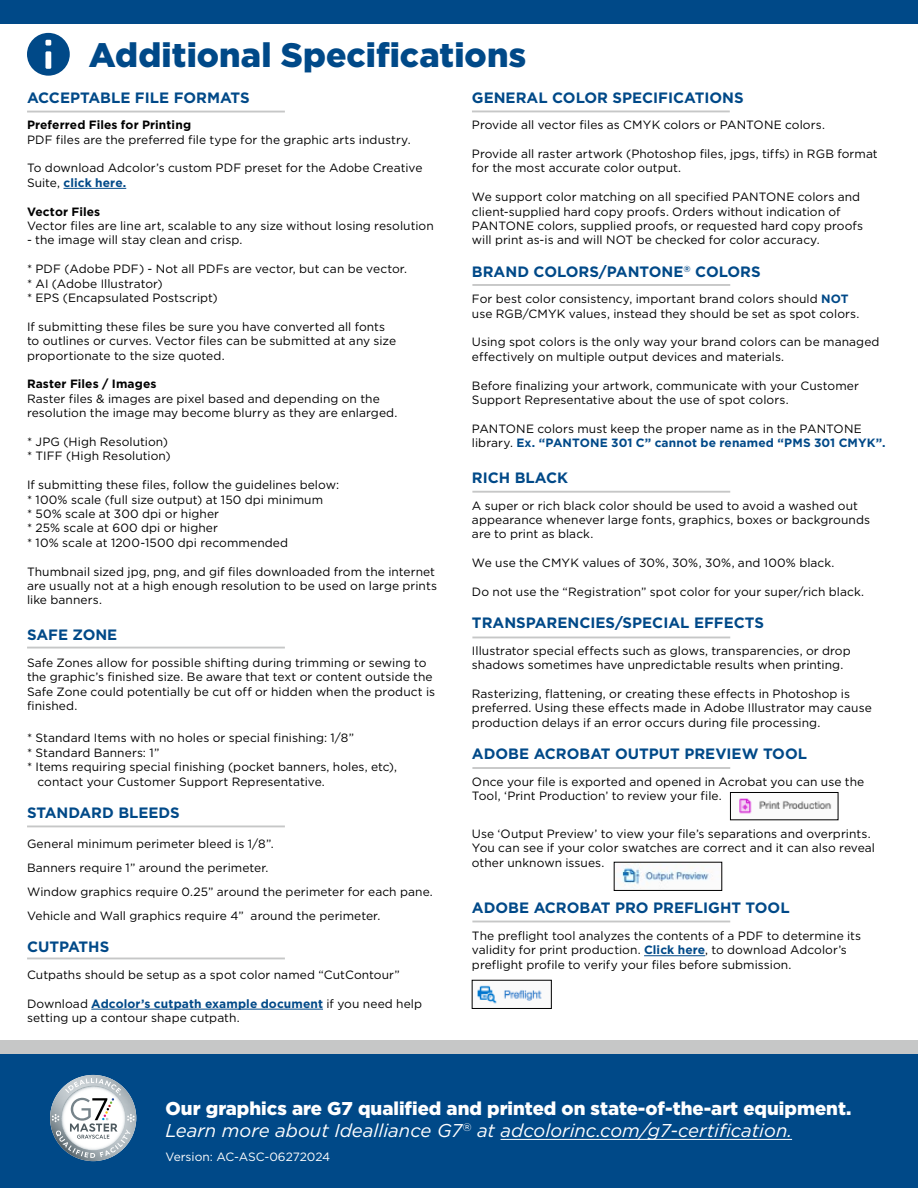
<style>
.page{position:relative;width:918px;height:1188px;background:#fff}
.page>*{position:absolute;margin:0;border:0;box-sizing:border-box;transform-origin:0 0}
.t1{font:900 33.9px "Gotham HTF";letter-spacing:.005em;color:#004988}
.t2{font:900 18.6px/22.2px "Gotham HTF";color:#fff}
.t3{font:700 15px "Gotham HTF";color:#004988}
.t4{font:12px/14.4px "Gotham HTF";letter-spacing:.005em;color:#000}
.t5{font:700 12px "Gotham HTF";letter-spacing:.01em;color:#000}
.t6{font:12px "Gotham HTF";color:#fff}
.s1{font-weight:700;color:#004988}
.s2{font-weight:400;font-style:italic}
</style>
<div class="page">
<div style="left:0;top:1054px;width:918px;height:134px;background:#004988"></div>
<img style="left:50px;top:1075px;width:86px;height:86px;border-radius:43px">
<svg style="left:52px;top:1078px;width:83px;height:80px;background:#adbcc7"></svg>
<hr style="left:501px;top:1139px;width:291px;height:1px;background:#fff">
<hr style="left:64px;top:188px;width:62px;height:1px;background:#004988">
<hr style="left:91px;top:1009px;width:232px;height:1px;background:#004988">
<hr style="left:644px;top:955px;width:61px;height:1px;background:#004988">
<div style="left:0;top:0;width:918px;height:24px;background:#004988"></div>
<div style="left:0;top:1040px;width:918px;height:14px;background:#c6c7c7"></div>
<img style="left:739px;top:798px;width:93px;height:16px">
<div style="left:730px;top:792px;width:108px;height:28px;border:1px solid #000"></div>
<img style="left:618px;top:864px;width:92px;height:25px">
<div style="left:614px;top:862px;width:108px;height:29px;border:1px solid #000"></div>
<hr style="left:472px;top:111px;width:258px;height:1px;background:#c6c7c7">
<hr style="left:27px;top:647px;width:258px;height:2px;background:#c6c7c7">
<hr style="left:27px;top:826px;width:258px;height:1px;background:#c6c7c7">
<hr style="left:27px;top:958px;width:258px;height:1px;background:#c6c7c7">
<hr style="left:27px;top:111px;width:258px;height:1px;background:#c6c7c7">
<hr style="left:472px;top:284px;width:258px;height:2px;background:#c6c7c7">
<hr style="left:472px;top:491px;width:258px;height:2px;background:#c6c7c7">
<hr style="left:472px;top:637px;width:258px;height:1px;background:#c6c7c7">
<hr style="left:472px;top:767px;width:258px;height:2px;background:#c6c7c7">
<hr style="left:472px;top:921px;width:258px;height:1px;background:#c6c7c7">
<div style="left:27px;top:33px;width:43px;height:43px;background:#004988;border-radius:50%"></div>
<svg style="left:45px;top:40px;width:6px;height:29px"></svg>
<img style="left:477px;top:985px;width:65px;height:19px">
<div style="left:472px;top:980px;width:80px;height:29px;border:1px solid #000"></div>
<h1 class="t1" style="left:89px;top:36px;width:439px">Additional Specifications</h1>
<p class="t3" style="left:27px;top:89px;width:224px">ACCEPTABLE FILE FORMATS</p>
<p class="t5" style="left:27px;top:118px;width:166px">Preferred Files for Printing</p>
<p class="t4" style="left:27px;top:132px;width:385px">PDF files are the preferred file type for the graphic arts industry.</p>
<p class="t4" style="left:27px;top:161px;width:397px">To download Adcolor’s custom PDF preset for the Adobe Creative<br>Suite, <span class="s1">click here.</span></p>
<p class="t5" style="left:27px;top:204px;width:75px">Vector Files</p>
<p class="t4" style="left:27px;top:218px;width:408px">Vector files are line art, scalable to any size without losing resolution</p>
<p class="t4" style="left:27px;top:233px;width:217px">- the image will stay clean and crisp.</p>
<p class="t4" style="left:27px;top:262px;width:382px">* PDF (Adobe PDF) - Not all PDFs are vector, but can be vector. * AI (Adobe Illustrator)<br>* EPS (Encapsulated Postscript)</p>
<p class="t4" style="left:27px;top:319px;width:371px">If submitting these files be sure you have converted all fonts to outlines or curves. Vector files can be submitted at any size proportionate to the size quoted.</p>
<p class="t5" style="left:27px;top:377px;width:131px">Raster Files / Images</p>
<p class="t4" style="left:27px;top:391px;width:372px">Raster files &amp; images are pixel based and depending on the resolution the image may become blurry as they are enlarged.</p>
<p class="t4" style="left:27px;top:434px;width:145px">* JPG (High Resolution) * TIFF (High Resolution)</p>
<p class="t4" style="left:27px;top:478px;width:314px">If submitting these files, follow the guidelines below: * 100% scale (full size output) at 150 dpi minimum<br>* 50% scale at 300 dpi or higher<br>* 25% scale at 600 dpi or higher<br>* 10% scale at 1200-1500 dpi recommended</p>
<p class="t4" style="left:27px;top:564px;width:412px">Thumbnail sized jpg, png, and gif files downloaded from the internet are usually not at a high enough resolution to be used on large prints like banners.</p>
<p class="t3" style="left:27px;top:626px;width:92px">SAFE ZONE</p>
<p class="t4" style="left:27px;top:655px;width:410px">Safe Zones allow for possible shifting during trimming or sewing to the graphic’s finished size. Be aware that text or content outside the Safe Zone could potentially be cut off or hidden when the product is finished.</p>
<p class="t4" style="left:27px;top:731px;width:329px">* Standard Items with no holes or special finishing: 1/8”</p>
<p class="t4" style="left:27px;top:745px;width:134px">* Standard Banners: 1”</p>
<p class="t4" style="left:27px;top:760px;width:372px">* Items requiring special finishing (pocket banners, holes, etc),</p>
<p class="t4" style="left:37px;top:774px;width:289px">contact your Customer Support Representative.</p>
<p class="t3" style="left:27px;top:804px;width:154px">STANDARD BLEEDS</p>
<p class="t4" style="left:27px;top:832px;width:407px;line-height:24px">General minimum perimeter bleed is 1/8”.<br>Banners require 1” around the perimeter.<br>Window graphics require 0.25” around the perimeter for each pane.<br>Vehicle and Wall graphics require 4” around the perimeter.</p>
<p class="t3" style="left:27px;top:938px;width:84px">CUTPATHS</p>
<p class="t4" style="left:27px;top:967px;width:374px">Cutpaths should be setup as a spot color named “CutContour”</p>
<p class="t4" style="left:27px;top:996px;width:397px">Download <span class="s1">Adcolor’s cutpath example document</span> if you need help setting up a contour shape cutpath.</p>
<p class="t3" style="left:472px;top:89px;width:273px">GENERAL COLOR SPECIFICATIONS</p>
<p class="t4" style="left:472px;top:118px;width:355px">Provide all vector files as CMYK colors or PANTONE colors.</p>
<p class="t4" style="left:472px;top:146px;width:407px">Provide all raster artwork (Photoshop files, jpgs, tiffs) in RGB format for the most accurate color output.</p>
<p class="t4" style="left:472px;top:190px;width:393px">We support color matching on all specified PANTONE colors and client-supplied hard copy proofs. Orders without indication of PANTONE colors, supplied proofs, or requested hard copy proofs will print as-is and will NOT be checked for color accuracy.</p>
<p class="t3" style="left:472px;top:263px;width:290px">BRAND COLORS/PANTONE<sup>®</sup> COLORS</p>
<p class="t4" style="left:472px;top:292px;width:389px">For best color consistency, important brand colors should <span class="s1">NOT </span>use RGB/CMYK values, instead they should be set as spot colors.</p>
<p class="t4" style="left:472px;top:335px;width:409px">Using spot colors is the only way your brand colors can be managed effectively on multiple output devices and materials.</p>
<p class="t4" style="left:472px;top:378px;width:389px">Before finalizing your artwork, communicate with your Customer<br>Support Representative about the use of spot colors.</p>
<p class="t4" style="left:472px;top:421px;width:415px">PANTONE colors must keep the proper name as in the PANTONE library. <span class="s1">Ex. “PANTONE 301 C” cannot be renamed “PMS 301 CMYK”.</span></p>
<p class="t3" style="left:472px;top:469px;width:98px">RICH BLACK</p>
<p class="t4" style="left:472px;top:498px;width:400px">A super or rich black color should be used to avoid a washed out appearance whenever large fonts, graphics, boxes or backgrounds are to print as black.</p>
<p class="t4" style="left:472px;top:556px;width:364px">We use the CMYK values of 30%, 30%, 30%, and 100% black.</p>
<p class="t4" style="left:472px;top:584px;width:394px">Do not use the “Registration” spot color for your super/rich black.</p>
<p class="t3" style="left:472px;top:614px;width:294px">TRANSPARENCIES/SPECIAL EFFECTS</p>
<p class="t4" style="left:472px;top:643px;width:380px">Illustrator special effects such as glows, transparencies, or drop shadows sometimes have unpredictable results when printing.</p>
<p class="t4" style="left:472px;top:686px;width:401px">Rasterizing, flattening, or creating these effects in Photoshop is preferred. Using these effects made in Adobe Illustrator may cause production delays if an error occurs during file processing.</p>
<p class="t3" style="left:472px;top:745px;width:337px">ADOBE ACROBAT OUTPUT PREVIEW TOOL</p>
<p class="t4" style="left:472px;top:774px;width:394px">Once your file is exported and opened in Acrobat you can use the<br>Tool, ‘Print Production’ to review your file.</p>
<p class="t4" style="left:472px;top:826px;width:405px">Use ‘Output Preview’ to view your file’s separations and overprints.<br>You can see if your color swatches are correct and it can also reveal other unknown issues.</p>
<p class="t3" style="left:472px;top:899px;width:319px">ADOBE ACROBAT PRO PREFLIGHT TOOL</p>
<p class="t4" style="left:472px;top:928px;width:391px">The preflight tool analyzes the contents of a PDF to determine its validity for print production. <span class="s1">Click here</span>, to download Adcolor’s preflight profile to verify your files before submission.</p>
<h2 class="t2" style="left:166px;top:1097px;width:687px">Our graphics are G7 qualified and printed on state-of-the-art equipment.<br><span class="s2">Learn more about Idealliance G7</span><sup>®</sup> <span class="s2">at adcolorinc.com/g7-certification.</span></h2>
<p class="t6" style="left:166px;top:1150px;width:166px">Version: AC-ASC-06272024</p>
</div>
